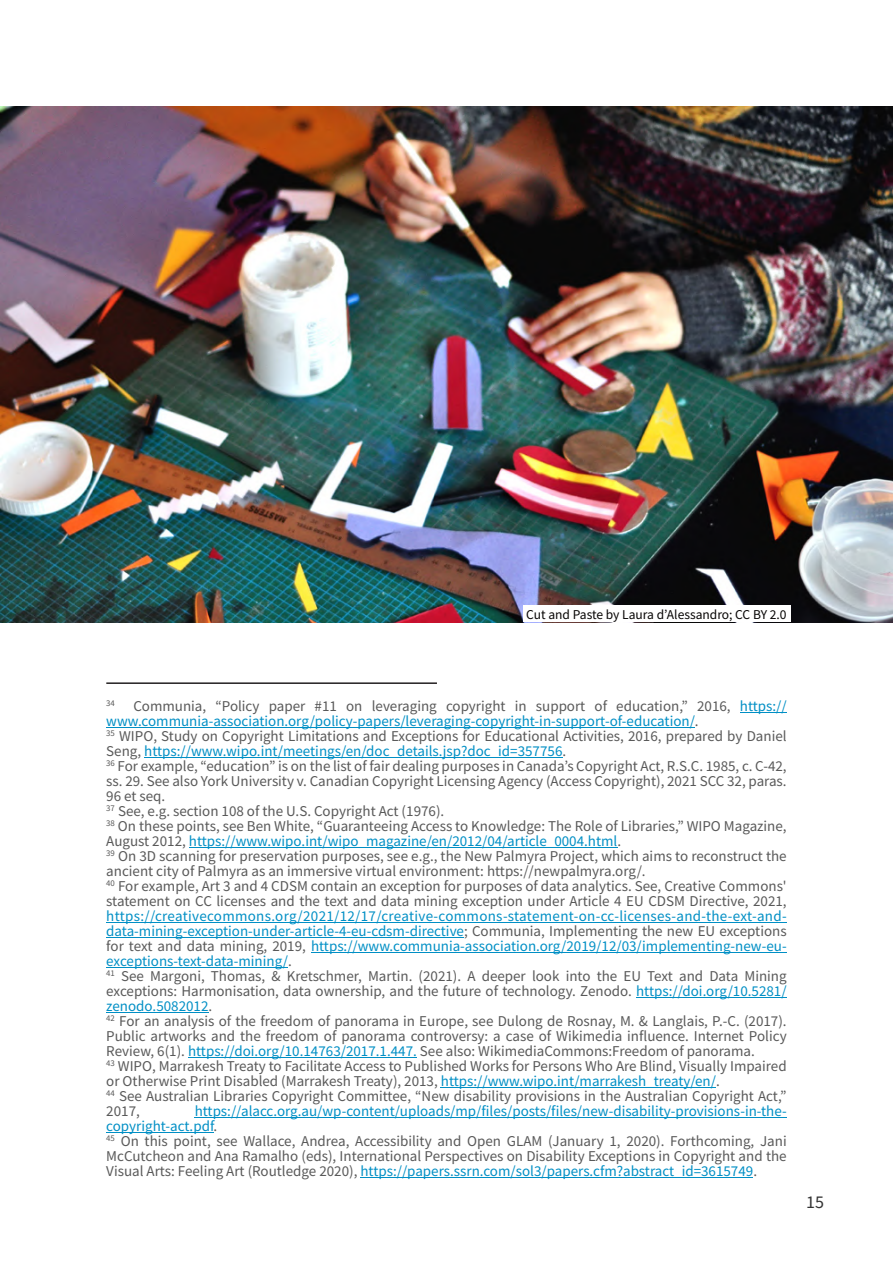
<style>
.page{position:relative;width:893px;height:1263px;background:#fff}
.page>*{position:absolute;margin:0;border:0;box-sizing:border-box;transform-origin:0 0}
.t1{font:18px "Source Sans Pro";color:#333}
.t2{font:15px/15px "Source Sans Pro";color:#595959}
.t3{font:13.5px "Source Sans Pro";color:#070504}
.s1{color:#008fc5}
</style>
<div class="page">
<hr style="left:740px;top:712px;width:47px;height:1px;background:#008fc5">
<hr style="left:106px;top:727px;width:589px;height:1px;background:#008fc5">
<hr style="left:144px;top:757px;width:418px;height:1px;background:#008fc5">
<hr style="left:189px;top:847px;width:428px;height:1px;background:#008fc5">
<hr style="left:106px;top:922px;width:681px;height:1px;background:#008fc5">
<hr style="left:106px;top:937px;width:358px;height:1px;background:#008fc5">
<hr style="left:311px;top:952px;width:476px;height:1px;background:#008fc5">
<hr style="left:106px;top:967px;width:182px;height:1px;background:#008fc5">
<hr style="left:636px;top:997px;width:151px;height:1px;background:#008fc5">
<hr style="left:106px;top:1012px;width:103px;height:1px;background:#008fc5">
<hr style="left:188px;top:1057px;width:229px;height:1px;background:#008fc5">
<hr style="left:441px;top:1087px;width:275px;height:1px;background:#008fc5">
<hr style="left:195px;top:1117px;width:592px;height:1px;background:#008fc5">
<hr style="left:106px;top:1132px;width:108px;height:1px;background:#008fc5">
<hr style="left:360px;top:1177px;width:393px;height:1px;background:#008fc5">
<hr style="left:106px;top:682px;width:331px;height:2px;background:#231f20">
<img style="left:0;top:106px;width:893px;height:516px">
<div style="left:523px;top:605px;width:268px;height:17px;background:#fff"></div>
<p class="t3" style="left:526px;top:608px;width:262px">Cut and Paste by Laura dʼAlessandro; CC BY 2.0</p>
<p class="t2" style="left:106px;top:700px;width:682px"><sup>34</sup> Communia, “Policy paper #11 on leveraging copyright in support of education,” 2016, <span class="s1">https:// www.communia-association.org/policy-papers/leveraging-copyright-in-support-of-education/</span>.<br><sup>35</sup> WIPO, Study on Copyright Limitations and Exceptions for Educational Activities, 2016, prepared by Daniel Seng, <span class="s1">https://www.wipo.int/meetings/en/doc_details.jsp?doc_id=357756</span>.<br><sup>36</sup> For example, “education” is on the list of fair dealing purposes in Canadaʼs Copyright Act, R.S.C. 1985, c. C-42, ss. 29. See also York University v. Canadian Copyright Licensing Agency (Access Copyright), 2021 SCC 32, paras.<br>96 et seq.<br><sup>37</sup> See, e.g. section 108 of the U.S. Copyright Act (1976).<br><sup>38</sup> On these points, see Ben White, “Guaranteeing Access to Knowledge: The Role of Libraries,” WIPO Magazine, August 2012, <span class="s1">https://www.wipo.int/wipo_magazine/en/2012/04/article_0004.html</span>.<br><sup>39</sup> On 3D scanning for preservation purposes, see e.g., the New Palmyra Project, which aims to reconstruct the ancient city of Palmyra as an immersive virtual environment: https://newpalmyra.org/.<br><sup>40</sup> For example, Art 3 and 4 CDSM contain an exception for purposes of data analytics. See, Creative Commons' statement on CC licenses and the text and data mining exception under Article 4 EU CDSM Directive, 2021,</p>
<p class="t2" style="left:106px;top:910px;width:682px"><span class="s1">https://creativecommons.org/2021/12/17/creative-commons-statement-on-cc-licenses-and-the-ext-and&shy;data-mining-exception-under-article-4-eu-cdsm-directive</span>; Communia, Implementing the new EU exceptions for text and data mining, 2019, <span class="s1">https://www.communia-association.org/2019/12/03/implementing-new-eu&shy;exceptions-text-data-mining/</span>.<br><sup>41</sup> See Margoni, Thomas, &amp; Kretschmer, Martin. (2021). A deeper look into the EU Text and Data Mining exceptions: Harmonisation, data ownership, and the future of technology. Zenodo. <span class="s1">https://doi.org/10.5281/ zenodo.5082012</span>.<br><sup>42</sup> For an analysis of the freedom of panorama in Europe, see Dulong de Rosnay, M. &amp; Langlais, P.-C. (2017).<br>Public artworks and the freedom of panorama controversy: a case of Wikimedia influence. Internet Policy Review, 6(1). <span class="s1">https://doi.org/10.14763/2017.1.447.</span> See also: WikimediaCommons:Freedom of panorama.<br><sup>43</sup> WIPO, Marrakesh Treaty to Facilitate Access to Published Works for Persons Who Are Blind, Visually Impaired or Otherwise Print Disabled (Marrakesh Treaty), 2013, <span class="s1">https://www.wipo.int/marrakesh_treaty/en/</span>.<br><sup>44</sup> See Australian Libraries Copyright Committee, “New disability provisions in the Australian Copyright Act,” 2017,</p>
<p class="t2" style="left:106px;top:1105px;width:682px;text-indent:88px"><span class="s1">https://alacc.org.au/wp-content/uploads/mp/files/posts/files/new-disability-provisions-in-the&shy;copyright-act.pdf</span>.<br><sup>45</sup> On this point, see Wallace, Andrea, Accessibility and Open GLAM (January 1, 2020). Forthcoming, Jani McCutcheon and Ana Ramalho (eds), International Perspectives on Disability Exceptions in Copyright and the Visual Arts: Feeling Art (Routledge 2020), <span class="s1">https://papers.ssrn.com/sol3/papers.cfm?abstract_id=3615749</span>.</p>
<p class="t1" style="left:806px;top:1194px;width:19px">15</p>
</div>
